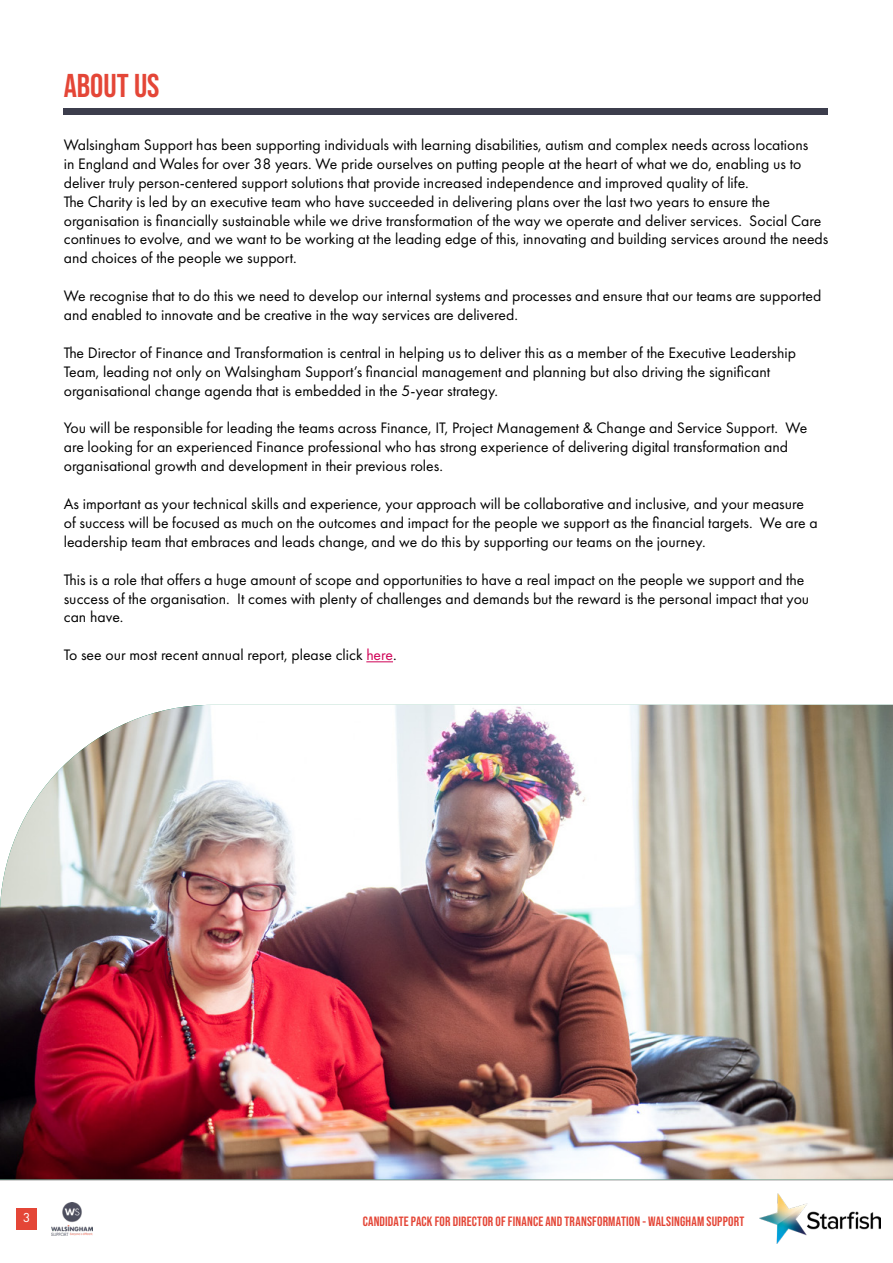
<style>
.page{position:relative;width:893px;height:1263px;background:#fff}
.page>*{position:absolute;margin:0;border:0;box-sizing:border-box;transform-origin:0 0}
.t1{font:700 33px "Bebas Neue Pro";color:#e44637}
.t2{font:15.75px/18.9px "Futura PT";color:#000}
.t3{font:700 13.5px "Bebas Neue Pro";letter-spacing:.015em;color:#e44637}
.t4{font:13.5px "Futura PT";color:#fff}
.s1{color:#d00056}
</style>
<div class="page">
<img style="left:759px;top:1194px;width:121px;height:50px">
<div style="left:16px;top:1208px;width:21px;height:21px;background:#e44637"></div>
<hr style="left:0;top:1179px;width:893px;height:2px;background:#000">
<img style="left:51px;top:1202px;width:42px;height:33px">
<svg style="left:366px;top:661px;width:27px;height:1px"></svg>
<div style="left:64px;top:109px;width:764px;height:6px;background:#3c3d4c"></div>
<img style="left:0;top:705px;width:893px;height:474px">
<h1 class="t1" style="left:64px;top:66px;width:97px">ABOUT US</h1>
<p class="t2" style="left:64px;top:135px;width:766px">Walsingham Support has been supporting individuals with learning disabilities, autism and complex needs across locations<br>in England and Wales for over 38 years. We pride ourselves on putting people at the heart of what we do, enabling us to deliver truly person-centered support solutions that provide increased independence and improved quality of life.<br>The Charity is led by an executive team who have succeeded in delivering plans over the last two years to ensure the organisation is financially sustainable while we drive transformation of the way we operate and deliver services. Social Care continues to evolve, and we want to be working at the leading edge of this, innovating and building services around the needs and choices of the people we support.</p>
<p class="t2" style="left:64px;top:286px;width:759px">We recognise that to do this we need to develop our internal systems and processes and ensure that our teams are supported and enabled to innovate and be creative in the way services are delivered.</p>
<p class="t2" style="left:64px;top:343px;width:734px">The Director of Finance and Transformation is central in helping us to deliver this as a member of the Executive Leadership<br>Team, leading not only on Walsingham Support’s financial management and planning but also driving the significant organisational change agenda that is embedded in the 5-year strategy.</p>
<p class="t2" style="left:64px;top:419px;width:745px">You will be responsible for leading the teams across Finance, IT, Project Management &amp; Change and Service Support. We are looking for an experienced Finance professional who has strong experience of delivering digital transformation and organisational growth and development in their previous roles.</p>
<p class="t2" style="left:64px;top:494px;width:755px">As important as your technical skills and experience, your approach will be collaborative and inclusive, and your measure of success will be focused as much on the outcomes and impact for the people we support as the financial targets. We are a leadership team that embraces and leads change, and we do this by supporting our teams on the journey.</p>
<p class="t2" style="left:64px;top:570px;width:747px">This is a role that offers a huge amount of scope and opportunities to have a real impact on the people we support and the success of the organisation. It comes with plenty of challenges and demands but the reward is the personal impact that you can have.</p>
<p class="t2" style="left:64px;top:645px;width:334px">To see our most recent annual report, please click <span class="s1">here</span>.</p>
<p class="t4" style="left:23px;top:1210px;width:9px">3</p>
<p class="t3" style="left:363px;top:1213px;width:383px">CANDIDATE PACK FOR DIRECTOR OF FINANCE AND TRANSFORMATION - WALSINGHAM SUPPORT</p>
</div>
